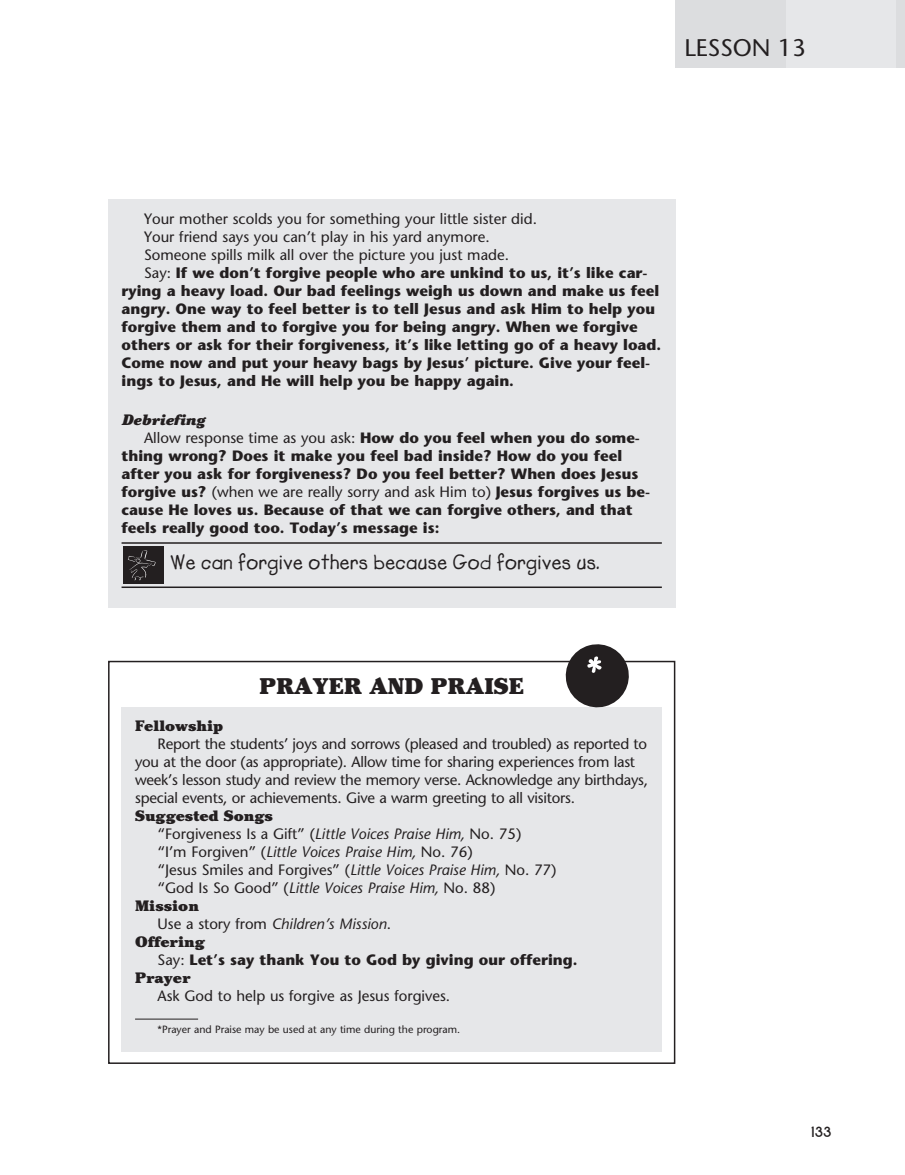
<style>
.page{position:relative;width:905px;height:1175px;background:#fff}
.page>*{position:absolute;margin:0;border:0;box-sizing:border-box;transform-origin:0 0}
.t1{font:24px "Stone Sans";color:#231f20}
.t2{font:900 22.5px "Cheltenham";color:#231f20}
.t3{font:21px "Lemonade ICG Bold";letter-spacing:.015em;color:#231f20}
.t4{font:700 15px/18px "Stone Sans";color:#231f20}
.t5{font:15px/18px "Stone Sans";letter-spacing:-.015em;color:#231f20}
.t6{font:900 15px "Cheltenham";color:#231f20}
.t7{font:italic 15px "Stone Sans";color:#231f20}
.t8{font:italic 900 15px "Cheltenham";color:#231f20}
.t9{font:700 15px "New Garden";color:#231f20}
.t10{font:10.5px "Stone Sans";color:#231f20}
.s1{font-weight:400}
.s2{font-style:italic}
.s3{font-style:normal}
</style>
<div class="page">
<div style="left:675px;top:0;width:110px;height:68px;background:#dcdddf"></div>
<div style="left:785px;top:0;width:111px;height:68px;background:#e6e7e9"></div>
<div style="left:896px;top:0;width:8px;height:68px;background:#dcdddf"></div>
<div style="left:108px;top:200px;width:567px;height:408px;background:#e6e7e9"></div>
<hr style="left:122px;top:542px;width:540px;height:2px;background:#231f20">
<hr style="left:122px;top:586px;width:540px;height:2px;background:#231f20">
<div style="left:123px;top:546px;width:40px;height:37px;background:#231f20"></div>
<svg style="left:128px;top:550px;width:28px;height:30px"></svg>
<div style="left:108px;top:661px;width:567px;height:403px;border:2px solid #231f20"></div>
<div style="left:122px;top:707px;width:540px;height:344px;background:#e6e7e9"></div>
<hr style="left:135px;top:1018px;width:63px;height:1px;background:#231f20">
<svg style="left:562px;top:644px;width:70px;height:64px"></svg>
<h1 class="t1" style="left:684px;top:38px;width:123px">LESSON 13</h1>
<p class="t5" style="left:144px;top:211px;width:394px">Your mother scolds you for something your little sister did.</p>
<p class="t5" style="left:144px;top:229px;width:347px">Your friend says you can’t play in his yard anymore.</p>
<p class="t5" style="left:144px;top:247px;width:366px">Someone spills milk all over the picture you just made.</p>
<p class="t4" style="left:144px;top:265px;width:505px"><span class="s1">Say:</span> If we don’t forgive people who are unkind to us, it’s like car-</p>
<p class="t4" style="left:122px;top:283px;width:539px">rying a heavy load. Our bad feelings weigh us down and make us feel</p>
<p class="t4" style="left:122px;top:301px;width:535px">angry. One way to feel better is to tell Jesus and ask Him to help you</p>
<p class="t4" style="left:122px;top:319px;width:517px">forgive them and to forgive you for being angry. When we forgive</p>
<p class="t4" style="left:122px;top:337px;width:541px">others or ask for their forgiveness, it’s like letting go of a heavy load.</p>
<p class="t4" style="left:122px;top:355px;width:530px">Come now and put your heavy bags by Jesus’ picture. Give your feel-</p>
<p class="t4" style="left:122px;top:373px;width:394px">ings to Jesus, and He will help you be happy again.</p>
<p class="t8" style="left:122px;top:414px;width:85px">Debriefing</p>
<p class="t4" style="left:121px;top:430px;width:530px;text-indent:23px"><span class="s1">Allow response time as you ask:</span> How do you feel when you do some&shy;thing wrong? Does it make you feel bad inside? How do you feel after you ask for forgiveness? Do you feel better? When does Jesus forgive us? <span class="s1">(when we are really sorry and ask Him to)</span> Jesus forgives us be&shy;cause He loves us. Because of that we can forgive others, and that feels really good too. Today’s message is:</p>
<h3 class="t3" style="left:170px;top:549px;width:431px">We can forgive others because God forgives us.</h3>
<h2 class="t2" style="left:259px;top:677px;width:266px">PRAYER AND PRAISE</h2>
<p class="t6" style="left:135px;top:720px;width:90px">Fellowship</p>
<p class="t5" style="left:135px;top:736px;width:514px;text-indent:22px">Report the students’ joys and sorrows (pleased and troubled) as reported to you at the door (as appropriate). Allow time for sharing experiences from last week’s lesson study and review the memory verse. Acknowledge any birthdays, special events, or achievements. Give a warm greeting to all visitors.</p>
<p class="t6" style="left:135px;top:810px;width:139px">Suggested Songs</p>
<p class="t5" style="left:158px;top:826px;width:400px">“Forgiveness Is a Gift” (<span class="s2">Little Voices Praise Him,</span> No. 75)<br>“I’m Forgiven” (<span class="s2">Little Voices Praise Him,</span> No. 76)<br>“Jesus Smiles and Forgives” (<span class="s2">Little Voices Praise Him,</span> No. 77) “God Is So Good” (<span class="s2">Little Voices Praise Him,</span> No. 88)</p>
<p class="t6" style="left:135px;top:900px;width:65px">Mission</p>
<p class="t7" style="left:158px;top:918px;width:235px"><span class="s3">Use a story from</span> Children’s Mission<span class="s3">.</span></p>
<p class="t6" style="left:135px;top:936px;width:71px">Offering</p>
<p class="t4" style="left:158px;top:952px;width:421px"><span class="s1">Say:</span> Let’s say thank You to God by giving our offering.</p>
<p class="t6" style="left:135px;top:972px;width:57px">Prayer</p>
<p class="t5" style="left:158px;top:988px;width:294px">Ask God to help us forgive as Jesus forgives.</p>
<p class="t10" style="left:158px;top:1025px;width:304px">*Prayer and Praise may be used at any time during the program.</p>
<p class="t9" style="left:810px;top:1123px;width:22px">133</p>
</div>
